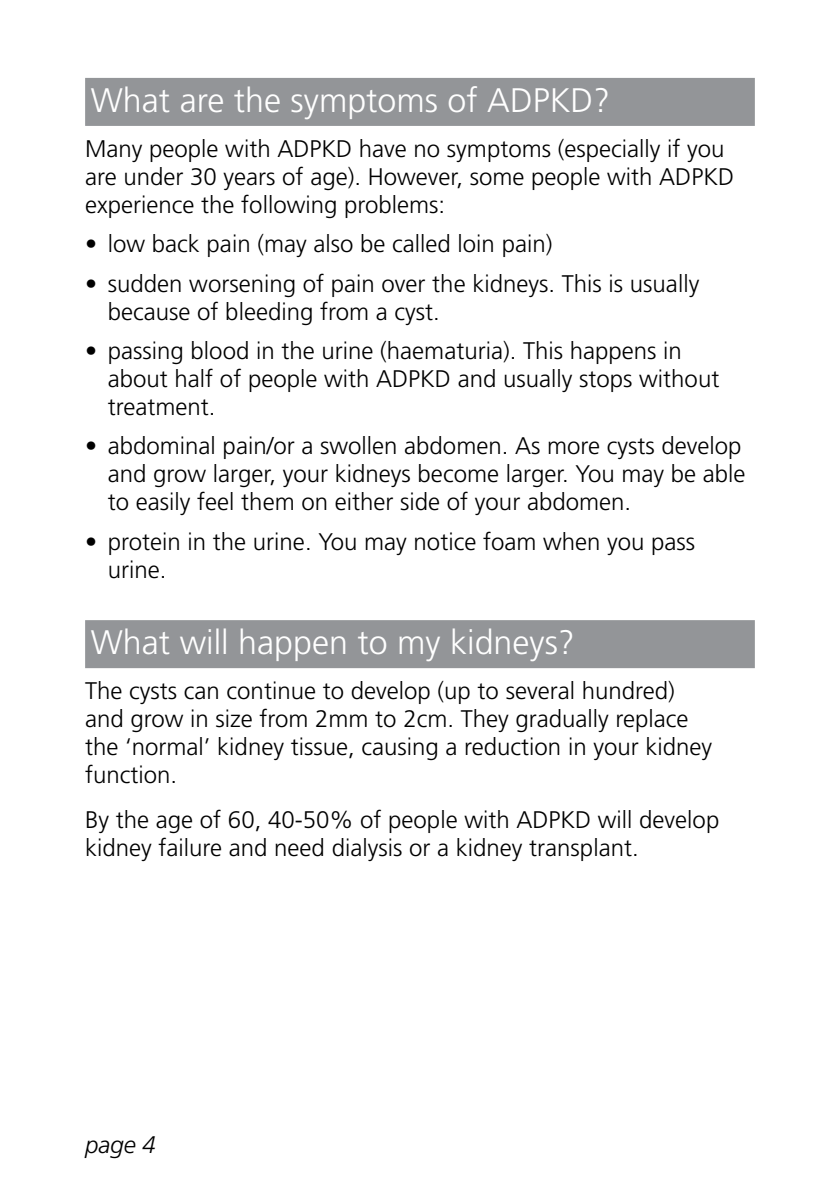
<style>
.page{position:relative;width:840px;height:1191px;background:#fff}
.page>*{position:absolute;margin:0;border:0;box-sizing:border-box;transform-origin:0 0}
.t1{font:300 34px "Frutiger";color:#fff}
.t2{font:300 24px/28px "Frutiger";color:#000}
.t3{font:italic 300 24px "Frutiger";color:#000}
</style>
<div class="page">
<div style="left:85px;top:78px;width:669px;height:48px;background:#939598"></div>
<div style="left:85px;top:620px;width:669px;height:48px;background:#939598"></div>
<h1 class="t1" style="left:91px;top:81px;width:520px">What are the symptoms of ADPKD?</h1>
<p class="t2" style="left:85px;top:134px;width:650px">Many people with ADPKD have no symptoms (especially if you are under 30 years of age). However, some people with ADPKD experience the following problems:</p>
<p class="t2" style="left:85px;top:230px;width:468px">• low back pain (may also be called loin pain)</p>
<p class="t2" style="left:108px;top:269px;width:592px;text-indent:-23px">• sudden worsening of pain over the kidneys. This is usually because of bleeding from a cyst.</p>
<p class="t2" style="left:108px;top:336px;width:612px;text-indent:-23px">• passing blood in the urine (haematuria). This happens in about half of people with ADPKD and usually stops without treatment.</p>
<p class="t2" style="left:108px;top:432px;width:639px;text-indent:-23px">• abdominal pain/or a swollen abdomen. As more cysts develop and grow larger, your kidneys become larger. You may be able to easily feel them on either side of your abdomen.</p>
<p class="t2" style="left:108px;top:527px;width:588px;text-indent:-23px">• protein in the urine. You may notice foam when you pass urine.</p>
<h1 class="t1" style="left:91px;top:623px;width:485px">What will happen to my kidneys?</h1>
<p class="t2" style="left:85px;top:676px;width:628px">The cysts can continue to develop (up to several hundred) and grow in size from 2mm to 2cm. They gradually replace the ‘normal’ kidney tissue, causing a reduction in your kidney function.</p>
<p class="t2" style="left:85px;top:805px;width:635px">By the age of 60, 40-50% of people with ADPKD will develop kidney failure and need dialysis or a kidney transplant.</p>
<p class="t3" style="left:85px;top:1131px;width:72px">page 4</p>
</div>
